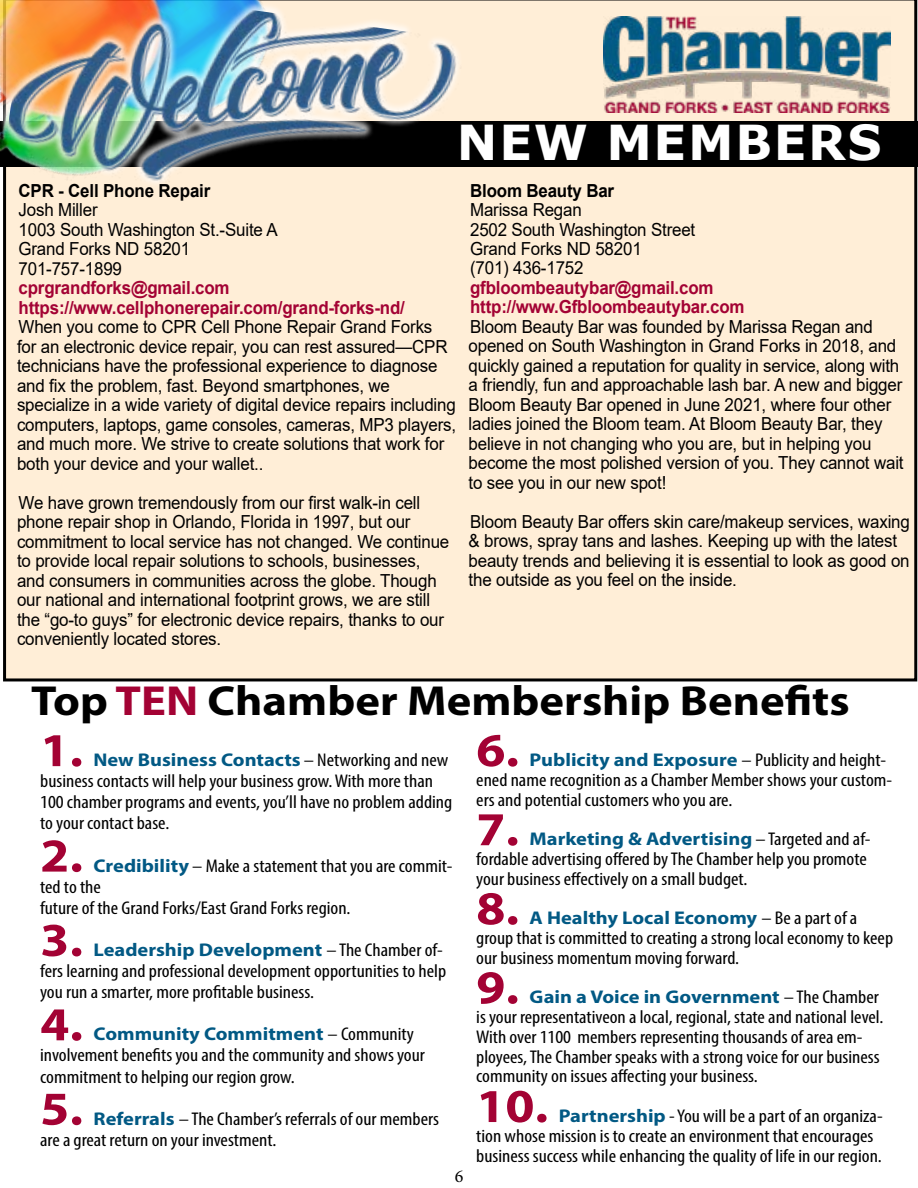
<style>
.page{position:relative;width:918px;height:1188px;background:#fff}
.page>*{position:absolute;margin:0;border:0;box-sizing:border-box;transform-origin:0 0}
.t1{font:700 48.15px "Verdana";letter-spacing:.035em;color:#fff}
.t2{font:700 47.4px "Myriad Pro";color:#a30234;scale:1.11 1}
.t3{font:700 42.15px "Myriad Pro";color:#000;scale:1.11 1}
.t4{font:condensed 18.45px/19.8px "Myriad Pro";color:#000;scale:1.11 1}
.t5{font:18px/19.5px "Arial";letter-spacing:-.01em;color:#000;scale:.94 1}
.t6{font:700 18px/19.5px "Arial";letter-spacing:-.01em;color:#a30234;scale:.94 1}
.t7{font:700 18px "Arial";letter-spacing:-.01em;color:#000;scale:.94 1}
.t8{font:18px "Minion Pro";color:#000}
.s1{color:#a30234}
.s2{font-weight:700;font-stretch:normal;color:#025984}
</style>
<div class="page">
<div style="left:3px;top:0;width:914px;height:681px;background:#ffeed7"></div>
<div style="left:0;top:121px;width:918px;height:45px;background:#000"></div>
<div style="left:3px;top:228px;width:381px;height:31px;background:#ffeed7"></div>
<svg style="left:0;top:0;width:469px;height:228px;fill:#ffeed7"></svg>
<img style="left:3px;top:0;width:463px;height:225px">
<img style="left:604px;top:16px;width:286px;height:97px">
<h1 class="t1" style="left:457px;top:108px;width:426px">NEW MEMBERS</h1>
<p class="t7" style="left:19px;top:178px;width:206px">CPR - Cell Phone Repair</p>
<p class="t5" style="left:19px;top:200px;width:277px">Josh Miller<br>1003 South Washington St.-Suite A<br>Grand Forks ND 58201<br>701-757-1899</p>
<p class="t6" style="left:19px;top:278px;width:413px">cprgrandforks@gmail.com https://www.cellphonerepair.com/grand-forks-nd/</p>
<p class="t5" style="left:17px;top:317px;width:469px">When you come to CPR Cell Phone Repair Grand Forks<br>for an electronic device repair, you can rest assured—CPR technicians have the professional experience to diagnose and fix the problem, fast. Beyond smartphones, we specialize in a wide variety of digital device repairs including computers, laptops, game consoles, cameras, MP3 players, and much more. We strive to create solutions that work for both your device and your wallet..</p>
<p class="t5" style="left:17px;top:492px;width:461px">We have grown tremendously from our first walk-in cell phone repair shop in Orlando, Florida in 1997, but our commitment to local service has not changed. We continue to provide local repair solutions to schools, businesses, and consumers in communities across the globe. Though our national and international footprint grows, we are still the “go-to guys” for electronic device repairs, thanks to our conveniently located stores.</p>
<p class="t7" style="left:470px;top:178px;width:155px">Bloom Beauty Bar</p>
<p class="t5" style="left:470px;top:200px;width:241px">Marissa Regan<br>2502 South Washington Street<br>Grand Forks ND 58201<br>(701) 436-1752</p>
<p class="t6" style="left:470px;top:278px;width:293px">gfbloombeautybar@gmail.com http://www.Gfbloombeautybar.com</p>
<p class="t5" style="left:469px;top:317px;width:464px">Bloom Beauty Bar was founded by Marissa Regan and opened on South Washington in Grand Forks in 2018, and quickly gained a reputation for quality in service, along with a friendly, fun and approachable lash bar. A new and bigger Bloom Beauty Bar opened in June 2021, where four other ladies joined the Bloom team. At Bloom Beauty Bar, they believe in not changing who you are, but in helping you become the most polished version of you. They cannot wait to see you in our new spot!</p>
<p class="t5" style="left:469px;top:512px;width:471px">Bloom Beauty Bar offers skin care/makeup services, waxing &amp; brows, spray tans and lashes. Keeping up with the latest beauty trends and believing it is essential to look as good on the outside as you feel on the inside.</p>
<h3 class="t3" style="left:31px;top:673px;width:739px">Top <span class="s1">TEN</span> Chamber Membership Benefits</h3>
<h2 class="t2" style="left:40px;top:719px;width:40px">1.</h2>
<h2 class="t2" style="left:476px;top:719px;width:40px">6.</h2>
<p class="t4" style="left:476px;top:750px;width:376px;text-indent:53px"><span class="s2">Publicity and Exposure</span> – Publicity and height&shy;ened name recognition as a Chamber Member shows your custom&shy;ers and potential customers who you are.</p>
<h2 class="t2" style="left:476px;top:798px;width:40px">7.</h2>
<p class="t4" style="left:40px;top:749px;width:373px;line-height:21.1px;text-indent:53px"><span class="s2">New Business Contacts</span> – Networking and new business contacts will help your business grow. With more than 100 chamber programs and events, you’ll have no problem adding to your contact base.</p>
<h2 class="t2" style="left:40px;top:825px;width:40px">2.</h2>
<p class="t4" style="left:476px;top:829px;width:357px;text-indent:53px"><span class="s2">Marketing &amp; Advertising</span> – Targeted and af&shy;fordable advertising offered by The Chamber help you promote your business effectively on a small budget.</p>
<h2 class="t2" style="left:476px;top:877px;width:40px">8.</h2>
<p class="t4" style="left:40px;top:855px;width:373px;line-height:21.1px;text-indent:53px"><span class="s2">Credibility</span> – Make a statement that you are commit&shy;ted to the<br>future of the Grand Forks/East Grand Forks region.</p>
<h2 class="t2" style="left:40px;top:909px;width:40px">3.</h2>
<p class="t4" style="left:476px;top:908px;width:377px;text-indent:53px"><span class="s2">A Healthy Local Economy</span> – Be a part of a group that is committed to creating a strong local economy to keep our business momentum moving forward.</p>
<h2 class="t2" style="left:476px;top:957px;width:40px">9.</h2>
<p class="t4" style="left:40px;top:939px;width:367px;line-height:21.1px;text-indent:53px"><span class="s2">Leadership Development</span> – The Chamber of&shy;fers learning and professional development opportunities to help you run a smarter, more profitable business.</p>
<h2 class="t2" style="left:40px;top:993px;width:40px">4.</h2>
<p class="t4" style="left:476px;top:987px;width:368px;text-indent:53px"><span class="s2">Gain a Voice in Government</span> – The Chamber is your representativeon a local, regional, state and national level.<br>With over 1100 members representing thousands of area em&shy;ployees, The Chamber speaks with a strong voice for our business community on issues affecting your business.</p>
<h2 class="t2" style="left:476px;top:1075px;width:66px">10.</h2>
<p class="t4" style="left:40px;top:1023px;width:348px;line-height:21.1px;text-indent:53px"><span class="s2">Community Commitment</span> – Community involvement benefits you and the community and shows your commitment to helping our region grow.</p>
<h2 class="t2" style="left:40px;top:1078px;width:40px">5.</h2>
<p class="t4" style="left:476px;top:1106px;width:368px;text-indent:83px"><span class="s2">Partnership</span> - You will be a part of an organiza&shy;tion whose mission is to create an environment that encourages business success while enhancing the quality of life in our region.</p>
<p class="t4" style="left:40px;top:1108px;width:361px;line-height:21.1px;text-indent:53px"><span class="s2">Referrals</span> – The Chamber’s referrals of our members are a great return on your investment.</p>
<p class="t8" style="left:455px;top:1164px;width:10px">6</p>
</div>
